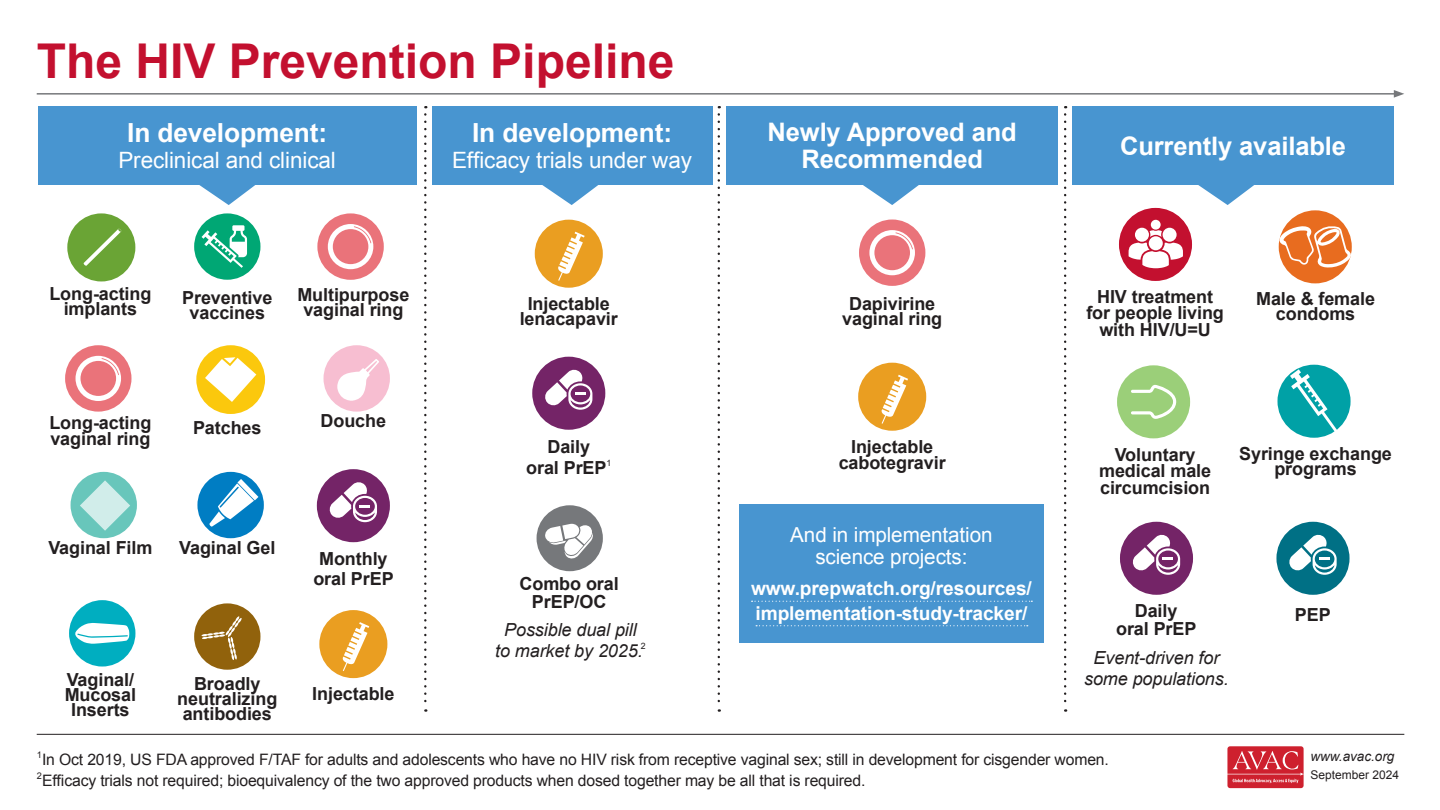
<style>
.page{position:relative;width:1440px;height:810px;background:#fff}
.page>*{position:absolute;margin:0;border:0;box-sizing:border-box;transform-origin:0 0}
.t1{font:700 48px "Arial";color:#c3102f}
.t2{font:700 26.4px "Arial";letter-spacing:-.005em;color:#fff}
.t3{font:700 25.5px/26.2px "Arial";letter-spacing:-.005em;color:#fff;text-align:center}
.t4{font:22.5px "Arial";letter-spacing:-.005em;color:#fff}
.t5{font:20.7px/21.6px "Arial";letter-spacing:-.005em;color:#fff;text-align:center}
.t6{font:700 19.2px/24.6px "Arial";letter-spacing:-.005em;color:#fff}
.t7{font:700 18px/15px "Arial";letter-spacing:-.005em;color:#231f20;text-align:center}
.t8{font:italic 18px/21px "Arial";letter-spacing:-.005em;color:#231f20;text-align:center}
.t9{font:15.75px/21px "Arial";letter-spacing:-.01em;color:#231f20}
.t10{font:italic 13.5px "Arial";color:#231f20}
.t11{font:12px "Arial";color:#231f20}
</style>
<div class="page">
<svg style="left:424px;top:114px;width:2px;height:598px"></svg>
<svg style="left:717px;top:114px;width:3px;height:598px"></svg>
<svg style="left:1064px;top:114px;width:2px;height:598px"></svg>
<div style="left:432px;top:106px;width:280px;height:79px;background:#4895d0"></div>
<svg style="left:542px;top:185px;width:56px;height:20px"></svg>
<div style="left:535px;top:220px;width:68px;height:68px;background:#ea9e21;border-radius:50%"></div>
<svg style="left:558px;top:232px;width:27px;height:49px"></svg>
<div style="left:536px;top:505px;width:67px;height:66px;background:#76787b;border-radius:50%"></div>
<svg style="left:544px;top:524px;width:49px;height:36px"></svg>
<div style="left:532px;top:357px;width:73px;height:73px;background:#742467;border-radius:50%"></div>
<svg style="left:545px;top:369px;width:47px;height:41px"></svg>
<hr style="left:37px;top:734px;width:1367px;height:1px;background:#231f20">
<hr style="left:37px;top:93px;width:1359px;height:2px;background:#76787b">
<svg style="left:1393px;top:90px;width:11px;height:8px"></svg>
<div style="left:1072px;top:106px;width:321px;height:79px;background:#4895d0"></div>
<svg style="left:1198px;top:185px;width:56px;height:20px"></svg>
<div style="left:1119px;top:208px;width:73px;height:73px;background:#c3102f;border-radius:50%"></div>
<div style="left:1148px;top:236px;width:14px;height:14px;background:#fff;border-radius:50%"></div>
<div style="left:1135px;top:228px;width:14px;height:14px;background:#fff;border-radius:50%"></div>
<div style="left:1151px;top:220px;width:9px;height:10px;background:#fff;border-radius:50%"></div>
<svg style="left:1149px;top:230px;width:13px;height:7px"></svg>
<svg style="left:1128px;top:243px;width:55px;height:25px"></svg>
<div style="left:1162px;top:228px;width:14px;height:14px;background:#fff;border-radius:50%"></div>
<div style="left:1117px;top:365px;width:73px;height:73px;background:#9bcf79;border-radius:50%"></div>
<svg style="left:1131px;top:385px;width:45px;height:34px"></svg>
<div style="left:1277px;top:365px;width:73px;height:73px;background:#00a1a6;border-radius:50%"></div>
<svg style="left:1290px;top:369px;width:48px;height:64px"></svg>
<div style="left:1278px;top:210px;width:73px;height:73px;background:#e86c1f;border-radius:50%"></div>
<svg style="left:1278px;top:225px;width:74px;height:43px"></svg>
<div style="left:1120px;top:522px;width:73px;height:73px;background:#742467;border-radius:50%"></div>
<svg style="left:1132px;top:534px;width:48px;height:41px"></svg>
<div style="left:1276px;top:522px;width:73px;height:73px;background:#007085;border-radius:50%"></div>
<svg style="left:1289px;top:534px;width:47px;height:41px"></svg>
<div style="left:726px;top:106px;width:332px;height:79px;background:#4895d0"></div>
<svg style="left:863px;top:185px;width:56px;height:20px"></svg>
<div style="left:859px;top:220px;width:66px;height:66px;background:#ea737a;border-radius:50%"></div>
<svg style="left:869px;top:230px;width:46px;height:45px"></svg>
<div style="left:858px;top:363px;width:68px;height:68px;background:#ea9e21;border-radius:50%"></div>
<svg style="left:881px;top:375px;width:27px;height:49px"></svg>
<div style="left:739px;top:504px;width:305px;height:139px;background:#4895d0"></div>
<svg style="left:751px;top:601px;width:281px;height:1px"></svg>
<svg style="left:756px;top:625px;width:272px;height:1px"></svg>
<div style="left:38px;top:106px;width:378px;height:79px;background:#4895d0"></div>
<svg style="left:199px;top:185px;width:56px;height:20px"></svg>
<div style="left:69px;top:600px;width:66px;height:67px;background:#00aec0;border-radius:50%"></div>
<svg style="left:75px;top:623px;width:54px;height:21px"></svg>
<div style="left:67px;top:213px;width:68px;height:68px;background:#6aa435;border-radius:50%"></div>
<svg style="left:84px;top:229px;width:37px;height:37px"></svg>
<div style="left:317px;top:213px;width:67px;height:67px;background:#ea737a;border-radius:50%"></div>
<svg style="left:328px;top:224px;width:45px;height:45px"></svg>
<div style="left:65px;top:345px;width:66px;height:67px;background:#ea737a;border-radius:50%"></div>
<svg style="left:76px;top:356px;width:45px;height:45px"></svg>
<div style="left:194px;top:213px;width:66px;height:67px;background:#00a774;border-radius:50%"></div>
<svg style="left:201px;top:225px;width:46px;height:43px"></svg>
<div style="left:196px;top:345px;width:69px;height:69px;background:#fbc80d;border-radius:50%"></div>
<svg style="left:205px;top:357px;width:51px;height:45px"></svg>
<div style="left:323px;top:345px;width:67px;height:67px;background:#f7bed1;border-radius:50%"></div>
<svg style="left:337px;top:359px;width:42px;height:42px"></svg>
<div style="left:197px;top:472px;width:67px;height:66px;background:#007dc3;border-radius:50%"></div>
<svg style="left:209px;top:479px;width:49px;height:48px"></svg>
<div style="left:194px;top:603px;width:66px;height:67px;background:#91620c;border-radius:50%"></div>
<svg style="left:201px;top:616px;width:41px;height:44px"></svg>
<div style="left:317px;top:469px;width:73px;height:73px;background:#742467;border-radius:50%"></div>
<svg style="left:329px;top:482px;width:48px;height:40px"></svg>
<div style="left:71px;top:472px;width:66px;height:66px;background:#68c6bb;border-radius:50%"></div>
<svg style="left:80px;top:480px;width:50px;height:51px"></svg>
<svg style="left:1227px;top:746px;width:76px;height:42px;background:#d43e4b"></svg>
<div style="left:319px;top:610px;width:68px;height:68px;background:#ea9e21;border-radius:50%"></div>
<svg style="left:342px;top:622px;width:27px;height:49px"></svg>
<h1 class="t1" style="left:37px;top:30px;width:639px">The HIV Prevention Pipeline</h1>
<h2 class="t2" style="left:472px;top:115px;width:202px">In development:</h2>
<p class="t4" style="left:452px;top:145px;width:241px">Efficacy trials under way</p>
<h2 class="t2" style="left:127px;top:115px;width:202px">In development:</h2>
<p class="t4" style="left:118px;top:145px;width:219px">Preclinical and clinical</p>
<p class="t7" style="left:49px;top:286px;width:104px">Long-acting implants</p>
<p class="t7" style="left:297px;top:288px;width:114px">Multipurpose vaginal ring</p>
<p class="t7" style="left:182px;top:291px;width:92px">Preventive vaccines</p>
<p class="t7" style="left:49px;top:415px;width:104px;line-height:16.5px;text-align:left">Long-acting vaginal ring</p>
<p class="t7" style="left:193px;top:420px;width:70px">Patches</p>
<p class="t7" style="left:321px;top:414px;width:67px">Douche</p>
<p class="t7" style="left:48px;top:541px;width:106px">Vaginal Film</p>
<p class="t7" style="left:179px;top:541px;width:98px">Vaginal Gel</p>
<p class="t7" style="left:65px;top:673px;width:73px">Vaginal/<br>Mucosal<br>Inserts</p>
<p class="t7" style="left:177px;top:676px;width:102px">Broadly neutralizing antibodies</p>
<p class="t7" style="left:313px;top:550px;width:82px;line-height:19.5px">Monthly oral PrEP</p>
<p class="t7" style="left:312px;top:687px;width:84px">Injectable</p>
<p class="t7" style="left:520px;top:297px;width:100px">Injectable lenacapavir</p>
<p class="t7" style="left:526px;top:437px;width:87px;line-height:21px">Daily<br>oral PrEP<sup>1</sup></p>
<p class="t7" style="left:519px;top:575px;width:101px;line-height:18px">Combo oral<br>PrEP/OC</p>
<p class="t8" style="left:495px;top:620px;width:152px">Possible dual pill to market by 2025.<sup>2</sup></p>
<h3 class="t3" style="left:767px;top:120px;width:251px">Newly Approved and<br>Recommended</h3>
<p class="t7" style="left:842px;top:297px;width:102px">Dapivirine vaginal ring</p>
<p class="t7" style="left:838px;top:439px;width:109px;line-height:16.5px">Injectable cabotegravir</p>
<p class="t5" style="left:790px;top:525px;width:204px">And in implementation science projects:</p>
<p class="t6" style="left:751px;top:577px;width:282px">www.prepwatch.org/resources/ implementation-study-tracker/</p>
<h3 class="t3" style="left:1120px;top:133px;width:227px">Currently available</h3>
<p class="t7" style="left:1086px;top:289px;width:139px;line-height:16.5px">HIV treatment for people living with HIV/U=U</p>
<p class="t7" style="left:1256px;top:292px;width:120px">Male &amp; female condoms</p>
<p class="t7" style="left:1099px;top:447px;width:114px;line-height:16.5px">Voluntary medical male circumcision</p>
<p class="t7" style="left:1239px;top:446px;width:154px">Syringe exchange programs</p>
<p class="t7" style="left:1116px;top:602px;width:82px;line-height:18px">Daily<br>oral PrEP</p>
<p class="t7" style="left:1295px;top:608px;width:37px">PEP</p>
<p class="t8" style="left:1084px;top:647px;width:146px">Event-driven for some populations.</p>
<p class="t9" style="left:37px;top:749px;width:1073px"><sup>1</sup>In Oct 2019, US FDA approved F/TAF for adults and adolescents who have no HIV risk from receptive vaginal sex; still in development for cisgender women.<br><sup>2</sup>Efficacy trials not required; bioequivalency of the two approved products when dosed together may be all that is required.</p>
<p class="t10" style="left:1310px;top:748px;width:86px">www.avac.org</p>
<p class="t11" style="left:1310px;top:767px;width:90px">September 2024</p>
</div>
